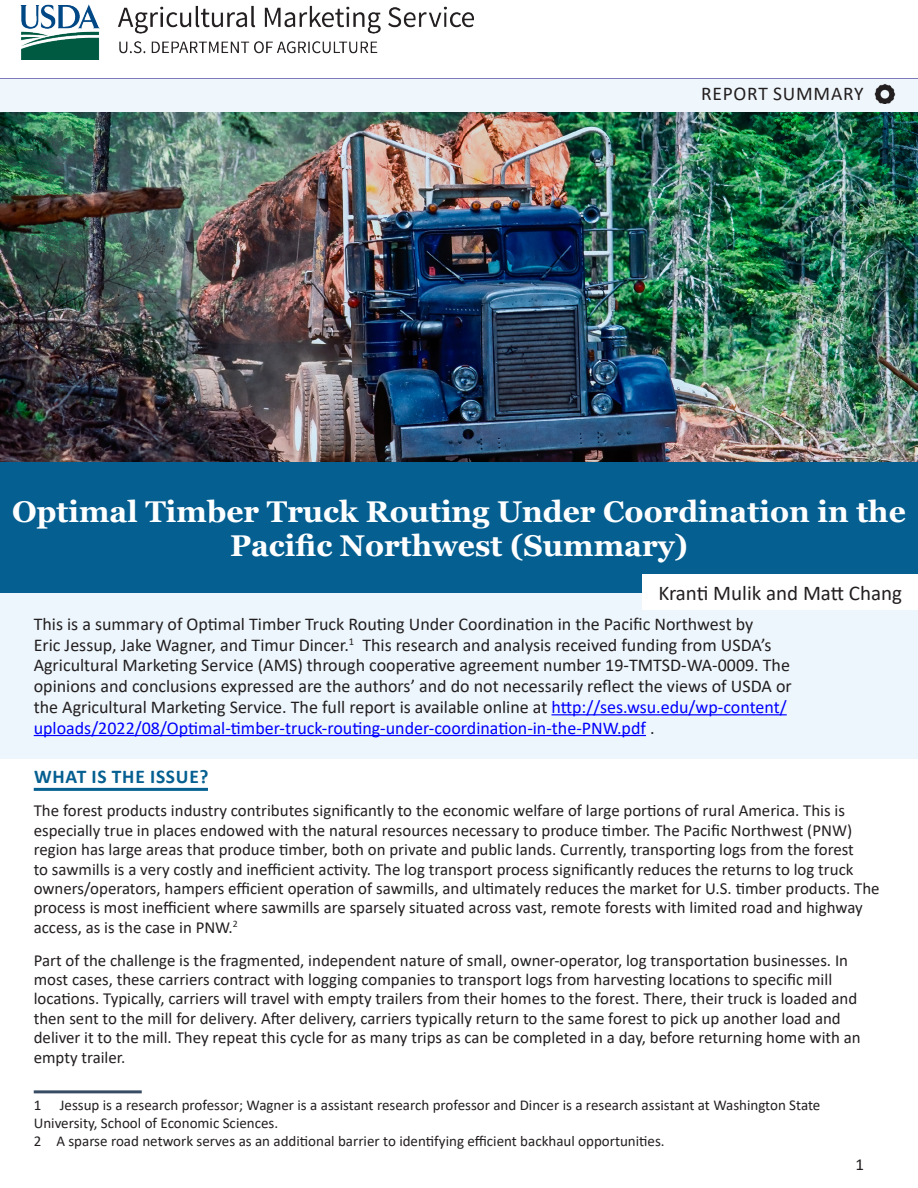
<style>
.page{position:relative;width:918px;height:1188px;background:#fff}
.page>*{position:absolute;margin:0;border:0;box-sizing:border-box;transform-origin:0 0}
.Heading_1{font:700 30px/34.5px "Georgia";color:#fff;text-align:center}
.Author{font:21px "Calibri";color:#231f20}
.Heading_2{font:700 19.5px "Calibri";letter-spacing:.04em;color:#055f91}
.Pub_Category{font:19.5px "Calibri";letter-spacing:.04em;color:#231f20}
.Summary_box{font:18px/20.7px "Calibri";color:#231f20}
.t1{font:16.8px/19.4px "Calibri";color:#231f20}
.Footnote_text{font:15px/18px "Calibri";color:#231f20}
.s1{color:#00f}
</style>
<div class="page">
<img style="left:0;top:112px;width:918px;height:350px">
<div style="left:0;top:78px;width:918px;height:30px;background:#7e79b9"></div>
<div style="left:0;top:79px;width:918px;height:33px;background:#eff7fc"></div>
<div style="left:0;top:556px;width:918px;height:203px;background:#edf6fc"></div>
<hr style="left:552px;top:714px;width:235px;height:1px;background:#00f">
<hr style="left:34px;top:735px;width:612px;height:1px;background:#00f">
<hr style="left:34px;top:788px;width:174px;height:3px;background:#055f91">
<hr style="left:34px;top:1090px;width:108px;height:3px;background:#384c64">
<div style="left:0;top:462px;width:918px;height:131px;background:#055f91"></div>
<div style="left:643px;top:574px;width:275px;height:36px;background:#fff"></div>
<img style="left:21px;top:4px;width:453px;height:55px">
<img style="left:874px;top:84px;width:22px;height:20px">
<p class="Pub_Category" style="left:701px;top:80px;width:164px">REPORT SUMMARY</p>
<h1 class="Heading_1" style="left:12px;top:494px;width:895px">Optimal Timber Truck Routing Under Coordination in the<br>Pacific Northwest (Summary)</h1>
<p class="Author" style="left:658px;top:578px;width:245px">Kranti Mulik and Matt Chang</p>
<p class="Summary_box" style="left:34px;top:613px;width:760px">This is a summary of Optimal Timber Truck Routing Under Coordination in the Pacific Northwest by<br>Eric Jessup, Jake Wagner, and Timur Dincer.<sup>1</sup> This research and analysis received funding from USDA’s Agricultural Marketing Service (AMS) through cooperative agreement number 19-TMTSD-WA-0009. The opinions and conclusions expressed are the authors’ and do not necessarily reflect the views of USDA or the Agricultural Marketing Service. The full report is available online at <span class="s1">http://ses.wsu.edu/wp-content/ uploads/2022/08/Optimal-timber-truck-routing-under-coordination-in-the-PNW.pdf</span> .</p>
<p class="Heading_2" style="left:34px;top:763px;width:176px">WHAT IS THE ISSUE?</p>
<p class="t1" style="left:34px;top:801px;width:847px">The forest products industry contributes significantly to the economic welfare of large portions of rural America. This is especially true in places endowed with the natural resources necessary to produce timber. The Pacific Northwest (PNW) region has large areas that produce timber, both on private and public lands. Currently, transporting logs from the forest<br>to sawmills is a very costly and inefficient activity. The log transport process significantly reduces the returns to log truck owners/operators, hampers efficient operation of sawmills, and ultimately reduces the market for U.S. timber products. The process is most inefficient where sawmills are sparsely situated across vast, remote forests with limited road and highway access, as is the case in PNW.<sup>2</sup></p>
<p class="t1" style="left:34px;top:950px;width:829px">Part of the challenge is the fragmented, independent nature of small, owner-operator, log transportation businesses. In most cases, these carriers contract with logging companies to transport logs from harvesting locations to specific mill locations. Typically, carriers will travel with empty trailers from their homes to the forest. There, their truck is loaded and then sent to the mill for delivery. After delivery, carriers typically return to the same forest to pick up another load and deliver it to the mill. They repeat this cycle for as many trips as can be completed in a day, before returning home with an empty trailer.</p>
<p class="Footnote_text" style="left:34px;top:1096px;width:788px">1 Jessup is a research professor; Wagner is a assistant research professor and Dincer is a research assistant at Washington State<br>University, School of Economic Sciences.</p>
<p class="Footnote_text" style="left:34px;top:1132px;width:633px">2 A sparse road network serves as an additional barrier to identifying efficient backhaul opportunities.</p>
<p class="t1" style="left:855px;top:1154px;width:10px">1</p>
</div>
